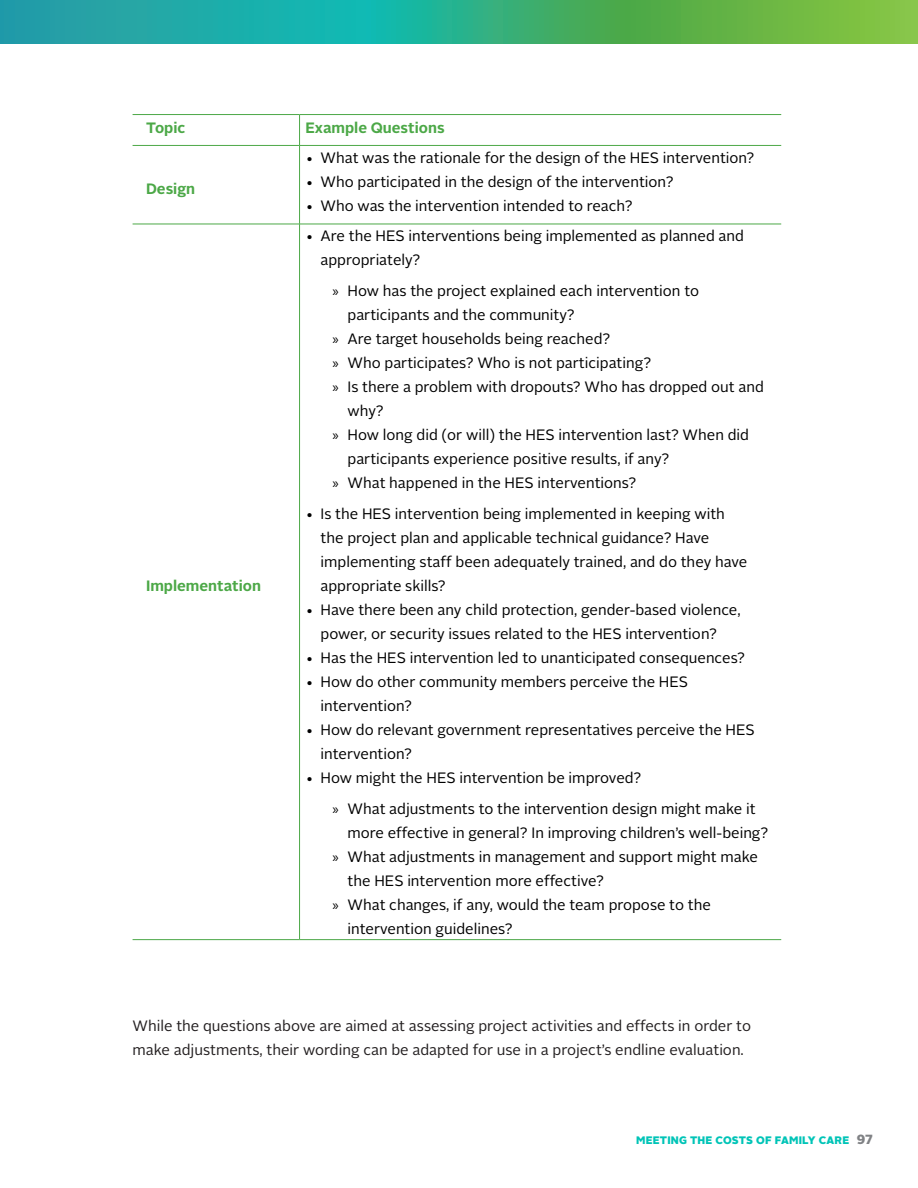
<style>
.page{position:relative;width:918px;height:1188px;background:#fff}
.page>*{position:absolute;margin:0;border:0;box-sizing:border-box;transform-origin:0 0}
.t1{font:15px/24px "Alright Sans";color:#000}
.Body{font:15px/24px "Alright Sans";color:#231f20}
.Body-2{font:700 15px "Alright Sans";color:#4ca847}
.t2{font:900 10.8px "Alright Sans";letter-spacing:.02em;color:#00c4b7}
.s1{font-family:"Myriad Pro"}
.s2{font-size:13.2px;color:#808285}
</style>
<div class="page">
<svg style="left:0;top:0;width:918px;height:43px;background:#3bb07d"></svg>
<hr style="left:133px;top:114px;width:167px;height:1px;background:#4ca847">
<hr style="left:300px;top:114px;width:481px;height:1px;background:#4ca847">
<hr style="left:299px;top:115px;width:1px;height:30px;background:#4ca847">
<hr style="left:300px;top:145px;width:481px;height:1px;background:#4ca847">
<hr style="left:300px;top:224px;width:481px;height:1px;background:#4ca847">
<hr style="left:300px;top:939px;width:481px;height:1px;background:#4ca847">
<hr style="left:133px;top:145px;width:167px;height:1px;background:#4ca847">
<hr style="left:299px;top:146px;width:1px;height:78px;background:#4ca847">
<hr style="left:133px;top:224px;width:167px;height:1px;background:#4ca847">
<hr style="left:299px;top:224px;width:1px;height:715px;background:#4ca847">
<hr style="left:133px;top:939px;width:167px;height:1px;background:#4ca847">
<p class="Body-2" style="left:146px;top:117px;width:41px">Topic</p>
<p class="Body-2" style="left:306px;top:117px;width:141px">Example Questions</p>
<p class="Body-2" style="left:146px;top:178px;width:51px">Design</p>
<p class="Body-2" style="left:146px;top:575px;width:116px">Implementation</p>
<p class="t1" style="left:306px;top:146px;width:450px">• What was the rationale for the design of the HES intervention?</p>
<p class="t1" style="left:306px;top:170px;width:370px">• Who participated in the design of the intervention?</p>
<p class="t1" style="left:306px;top:194px;width:329px">• Who was the intervention intended to reach?</p>
<p class="t1" style="left:321px;top:224px;width:425px;text-indent:-15px">• Are the HES interventions being implemented as planned and appropriately?</p>
<p class="t1" style="left:348px;top:279px;width:353px;text-indent:-15px"><span class="s1">»</span> How has the project explained each intervention to participants and the community?</p>
<p class="t1" style="left:333px;top:327px;width:279px"><span class="s1">»</span> Are target households being reached?</p>
<p class="t1" style="left:333px;top:351px;width:320px"><span class="s1">»</span> Who participates? Who is not participating?</p>
<p class="t1" style="left:348px;top:375px;width:418px;text-indent:-15px"><span class="s1">»</span> Is there a problem with dropouts? Who has dropped out and why?</p>
<p class="t1" style="left:348px;top:423px;width:403px;text-indent:-15px"><span class="s1">»</span> How long did (or will) the HES intervention last? When did participants experience positive results, if any?</p>
<p class="t1" style="left:333px;top:471px;width:305px"><span class="s1">»</span> What happened in the HES interventions?</p>
<p class="t1" style="left:321px;top:502px;width:428px;text-indent:-15px">• Is the HES intervention being implemented in keeping with the project plan and applicable technical guidance? Have implementing staff been adequately trained, and do they have appropriate skills?</p>
<p class="t1" style="left:306px;top:598px;width:437px;text-align:center">• Have there been any child protection, gender-based violence, power, or security issues related to the HES intervention?</p>
<p class="t1" style="left:306px;top:646px;width:441px">• Has the HES intervention led to unanticipated consequences?</p>
<p class="t1" style="left:321px;top:670px;width:369px;text-indent:-15px">• How do other community members perceive the HES intervention?</p>
<p class="t1" style="left:321px;top:718px;width:436px;text-indent:-15px">• How do relevant government representatives perceive the HES intervention?</p>
<p class="t1" style="left:306px;top:766px;width:337px">• How might the HES intervention be improved?</p>
<p class="t1" style="left:348px;top:797px;width:422px;text-indent:-15px"><span class="s1">»</span> What adjustments to the intervention design might make it more effective in general? In improving children’s well-being?</p>
<p class="t1" style="left:348px;top:845px;width:412px;text-indent:-15px"><span class="s1">»</span> What adjustments in management and support might make the HES intervention more effective?</p>
<p class="t1" style="left:348px;top:893px;width:365px;text-indent:-15px"><span class="s1">»</span> What changes, if any, would the team propose to the intervention guidelines?</p>
<p class="Body" style="left:133px;top:1014px;width:620px">While the questions above are aimed at assessing project activities and effects in order to make adjustments, their wording can be adapted for use in a project’s endline evaluation.</p>
<p class="t2" style="left:636px;top:1133px;width:238px">MEETING THE COSTS OF FAMILY CARE <span class="s2">97</span></p>
</div>
